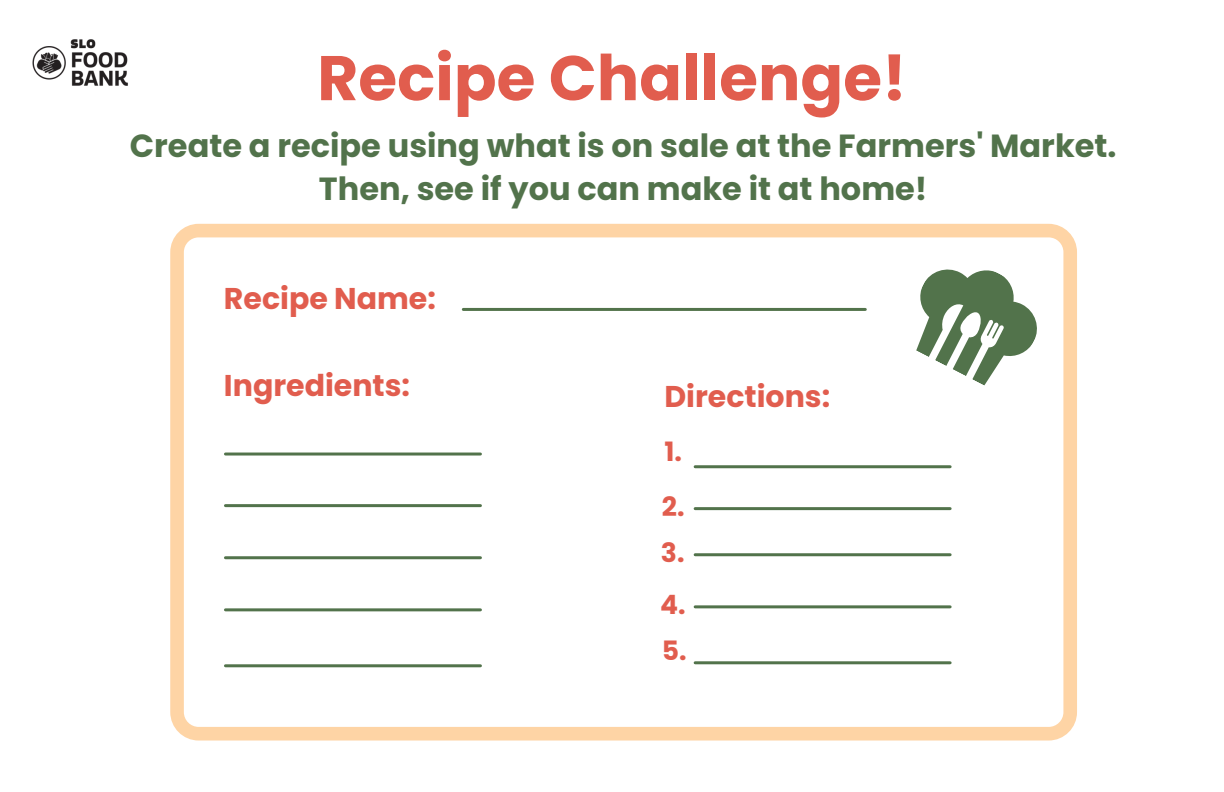
<style>
.page{position:relative;width:1224px;height:792px;background:#fff}
.page>*{position:absolute;margin:0;border:0;box-sizing:border-box;transform-origin:0 0}
.t1{font:700 63px "Poppins";color:#e15d4e}
.t2{font:700 32px/43.6px "Poppins";color:#52734b;text-align:center}
.t3{font:700 30px "Poppins";color:#e15d4e}
.t4{font:700 26.6px "Poppins";color:#e15d4e}
</style>
<div class="page">
<img style="left:32px;top:39px;width:96px;height:47px">
<svg style="left:170px;top:224px;width:907px;height:517px"></svg>
<hr style="left:463px;top:308px;width:402px;height:3px;background:#52734b">
<hr style="left:225px;top:504px;width:255px;height:3px;background:#52734b">
<hr style="left:225px;top:556px;width:255px;height:3px;background:#52734b">
<hr style="left:225px;top:608px;width:255px;height:3px;background:#52734b">
<hr style="left:225px;top:664px;width:255px;height:3px;background:#52734b">
<hr style="left:695px;top:465px;width:255px;height:3px;background:#52734b">
<hr style="left:225px;top:453px;width:255px;height:3px;background:#52734b">
<hr style="left:695px;top:507px;width:255px;height:3px;background:#52734b">
<hr style="left:695px;top:553px;width:255px;height:3px;background:#52734b">
<hr style="left:695px;top:605px;width:255px;height:3px;background:#52734b">
<hr style="left:695px;top:661px;width:255px;height:3px;background:#52734b">
<svg style="left:895px;top:245px;width:159px;height:152px"></svg>
<p class="t1" style="left:317px;top:34px;width:591px">Recipe Challenge!</p>
<p class="t2" style="left:130px;top:124px;width:988px">Create a recipe using what is on sale at the Farmers' Market.<br>Then, see if you can make it at home!</p>
<p class="t3" style="left:224px;top:277px;width:213px">Recipe Name:</p>
<p class="t3" style="left:224px;top:365px;width:188px">Ingredients:</p>
<p class="t3" style="left:664px;top:375px;width:167px">Directions:</p>
<p class="t4" style="left:664px;top:433px;width:19px">1.</p>
<p class="t4" style="left:662px;top:488px;width:24px">2.</p>
<p class="t4" style="left:661px;top:534px;width:25px">3.</p>
<p class="t4" style="left:660px;top:586px;width:27px">4.</p>
<p class="t4" style="left:662px;top:633px;width:26px">5.</p>
</div>
